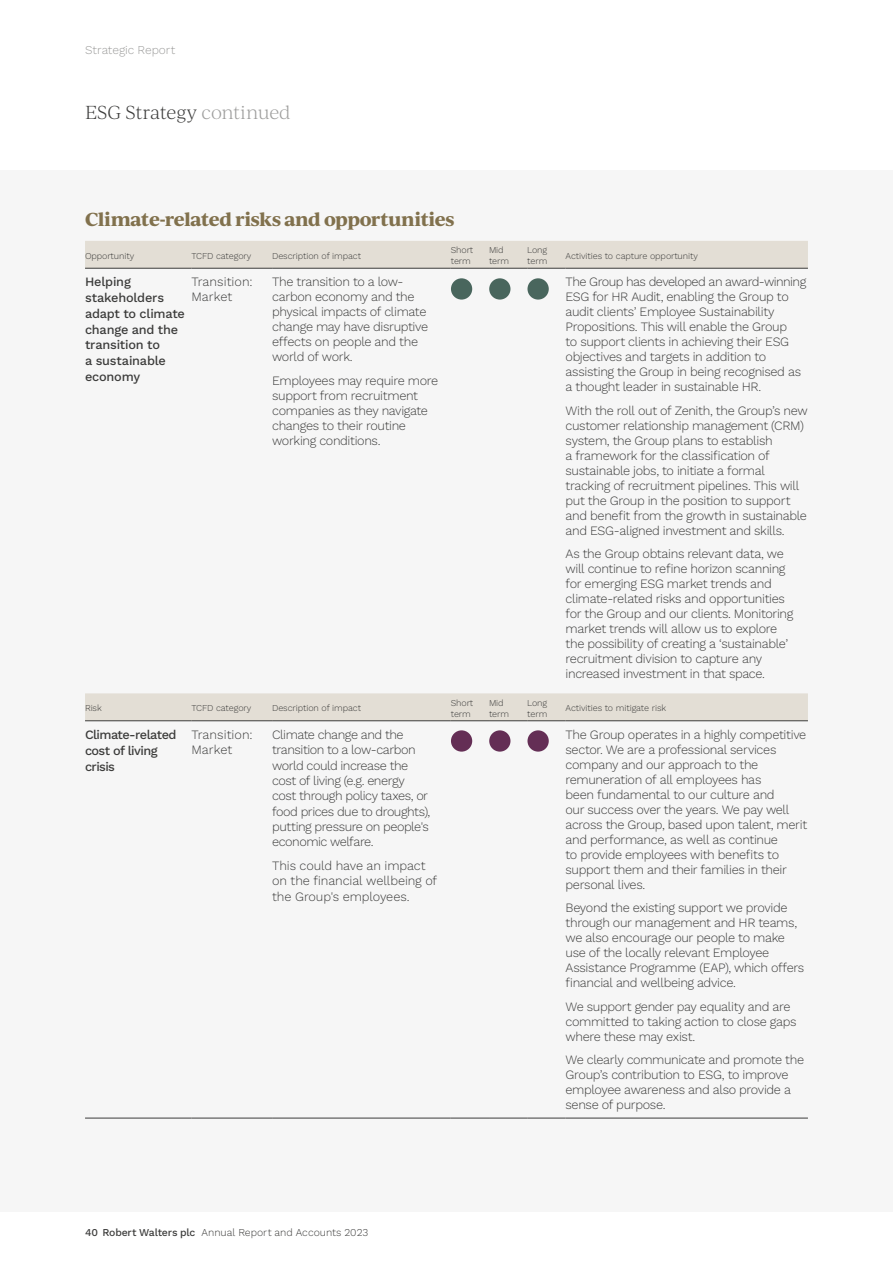
<style>
.page{position:relative;width:893px;height:1263px;background:#fff}
.page>*{position:absolute;margin:0;border:0;box-sizing:border-box;transform-origin:0 0}
.t1{font:700 18px "Ivy Journal";letter-spacing:-.03em;color:#81714d}
.t2{font:300 18px "Ivy Journal";letter-spacing:-.01em;color:#3c3c3b}
.t3{font:300 12.75px/15px "Work Sans";letter-spacing:-.03em;color:#3c3c3b}
.t4{font:500 12.75px/15.8px "Work Sans";letter-spacing:-.015em;color:#3c3c3b}
.t5{font:300 12.75px/15.3px "Work Sans";letter-spacing:-.01em;color:#3c3c3b}
.t6{font:300 12.75px/15px "Work Sans";color:#3c3c3b}
.t7{font:500 12.75px/15.8px "Work Sans";letter-spacing:-.045em;color:#3c3c3b}
.t8{font:300 12px "Work Sans";letter-spacing:-.005em;color:#9d9d9c}
.t9{font:300 10.5px "Work Sans";color:#3c3c3b}
.t10{font:300 9px/10.5px "Work Sans";letter-spacing:-.01em;color:#3c3c3b}
.s1{color:#9d9d9c}
.s2{font-weight:500}
</style>
<div class="page">
<div style="left:0;top:170px;width:893px;height:1042px;background:#f6f6f6"></div>
<svg style="left:85px;top:241px;width:723px;height:479px"></svg>
<hr style="left:272px;top:268px;width:179px;height:1px;background:#3c3c3b">
<hr style="left:451px;top:268px;width:38px;height:1px;background:#3c3c3b">
<hr style="left:489px;top:268px;width:38px;height:1px;background:#3c3c3b">
<hr style="left:527px;top:268px;width:39px;height:1px;background:#3c3c3b">
<hr style="left:566px;top:268px;width:242px;height:1px;background:#3c3c3b">
<hr style="left:272px;top:720px;width:179px;height:1px;background:#3c3c3b">
<hr style="left:451px;top:720px;width:38px;height:1px;background:#3c3c3b">
<hr style="left:489px;top:720px;width:38px;height:1px;background:#3c3c3b">
<hr style="left:527px;top:720px;width:39px;height:1px;background:#3c3c3b">
<hr style="left:566px;top:720px;width:242px;height:1px;background:#3c3c3b">
<hr style="left:85px;top:268px;width:106px;height:1px;background:#3c3c3b">
<hr style="left:85px;top:720px;width:106px;height:1px;background:#3c3c3b">
<hr style="left:191px;top:268px;width:81px;height:1px;background:#3c3c3b">
<hr style="left:191px;top:720px;width:81px;height:1px;background:#3c3c3b">
<hr style="left:85px;top:1118px;width:106px;height:1px;background:#3c3c3b">
<hr style="left:191px;top:1118px;width:81px;height:1px;background:#3c3c3b">
<hr style="left:272px;top:1118px;width:179px;height:1px;background:#3c3c3b">
<hr style="left:451px;top:1118px;width:38px;height:1px;background:#3c3c3b">
<hr style="left:489px;top:1118px;width:38px;height:1px;background:#3c3c3b">
<hr style="left:527px;top:1118px;width:39px;height:1px;background:#3c3c3b">
<hr style="left:566px;top:1118px;width:242px;height:1px;background:#3c3c3b">
<div style="left:451px;top:278px;width:21px;height:22px;background:#49665d;border-radius:50%"></div>
<div style="left:489px;top:278px;width:21px;height:22px;background:#49665d;border-radius:50%"></div>
<div style="left:527px;top:278px;width:22px;height:22px;background:#49665d;border-radius:50%"></div>
<div style="left:451px;top:730px;width:21px;height:22px;background:#642e55;border-radius:50%"></div>
<div style="left:489px;top:730px;width:21px;height:22px;background:#642e55;border-radius:50%"></div>
<div style="left:527px;top:730px;width:22px;height:22px;background:#642e55;border-radius:50%"></div>
<p class="t8" style="left:85px;top:40px;width:92px">Strategic Report</p>
<h1 class="t2" style="left:85px;top:100px;width:207px">ESG Strategy <span class="s1">continued</span></h1>
<h1 class="t1" style="left:85px;top:206px;width:371px">Climate-related risks and opportunities</h1>
<p class="t10" style="left:85px;top:250px;width:51px">Opportunity</p>
<p class="t10" style="left:191px;top:250px;width:62px">TCFD category</p>
<p class="t10" style="left:272px;top:250px;width:90px">Description of impact</p>
<p class="t10" style="left:451px;top:245px;width:24px">Short term</p>
<p class="t10" style="left:489px;top:245px;width:22px">Mid term</p>
<p class="t10" style="left:527px;top:245px;width:22px">Long term</p>
<p class="t10" style="left:566px;top:250px;width:134px">Activities to capture opportunity</p>
<p class="t4" style="left:85px;top:274px;width:101px">Helping stakeholders adapt to climate change and the transition to<br>a sustainable economy</p>
<p class="t6" style="left:191px;top:274px;width:63px">Transition:<br>Market</p>
<p class="t3" style="left:272px;top:274px;width:158px">The transition to a low&shy;carbon economy and the physical impacts of climate change may have disruptive effects on people and the world of work.</p>
<p class="t3" style="left:566px;top:274px;width:242px">The Group has developed an award-winning ESG for HR Audit, enabling the Group to audit clients’ Employee Sustainability Propositions. This will enable the Group<br>to support clients in achieving their ESG objectives and targets in addition to assisting the Group in being recognised as a thought leader in sustainable HR.</p>
<p class="t3" style="left:566px;top:402px;width:244px">With the roll out of Zenith, the Group’s new customer relationship management (CRM) system, the Group plans to establish<br>a framework for the classification of sustainable jobs, to initiate a formal tracking of recruitment pipelines. This will put the Group in the position to support and benefit from the growth in sustainable and ESG-aligned investment and skills.</p>
<p class="t3" style="left:566px;top:546px;width:229px">As the Group obtains relevant data, we will continue to refine horizon scanning for emerging ESG market trends and climate-related risks and opportunities for the Group and our clients. Monitoring market trends will allow us to explore the possibility of creating a ‘sustainable’ recruitment division to capture any increased investment in that space.</p>
<p class="t3" style="left:272px;top:373px;width:168px">Employees may require more support from recruitment companies as they navigate changes to their routine working conditions.</p>
<p class="t10" style="left:85px;top:703px;width:18px">Risk</p>
<p class="t10" style="left:191px;top:703px;width:62px">TCFD category</p>
<p class="t10" style="left:272px;top:703px;width:90px">Description of impact</p>
<p class="t10" style="left:451px;top:697px;width:24px">Short term</p>
<p class="t10" style="left:489px;top:697px;width:22px">Mid term</p>
<p class="t10" style="left:527px;top:697px;width:22px">Long term</p>
<p class="t10" style="left:566px;top:703px;width:102px">Activities to mitigate risk</p>
<p class="t7" style="left:85px;top:726px;width:93px">Climate-related cost of living crisis</p>
<p class="t6" style="left:191px;top:727px;width:63px">Transition:<br>Market</p>
<p class="t3" style="left:272px;top:726px;width:160px">Climate change and the transition to a low-carbon world could increase the cost of living (e.g. energy cost through policy taxes, or food prices due to droughts), putting pressure on people's economic welfare.</p>
<p class="t5" style="left:272px;top:857px;width:166px">This could have an impact on the financial wellbeing of the Group's employees.</p>
<p class="t3" style="left:566px;top:727px;width:243px">The Group operates in a highly competitive sector. We are a professional services company and our approach to the remuneration of all employees has<br>been fundamental to our culture and<br>our success over the years. We pay well across the Group, based upon talent, merit and performance, as well as continue<br>to provide employees with benefits to support them and their families in their personal lives.</p>
<p class="t3" style="left:566px;top:900px;width:240px">Beyond the existing support we provide through our management and HR teams, we also encourage our people to make use of the locally relevant Employee Assistance Programme (EAP), which offers financial and wellbeing advice.</p>
<p class="t3" style="left:566px;top:998px;width:233px">We support gender pay equality and are committed to taking action to close gaps where these may exist.</p>
<p class="t3" style="left:566px;top:1052px;width:240px">We clearly communicate and promote the Group’s contribution to ESG, to improve employee awareness and also provide a sense of purpose.</p>
<p class="t9" style="left:85px;top:1224px;width:285px"><span class="s2">40 Robert Walters plc</span> Annual Report and Accounts 2023</p>
</div>
